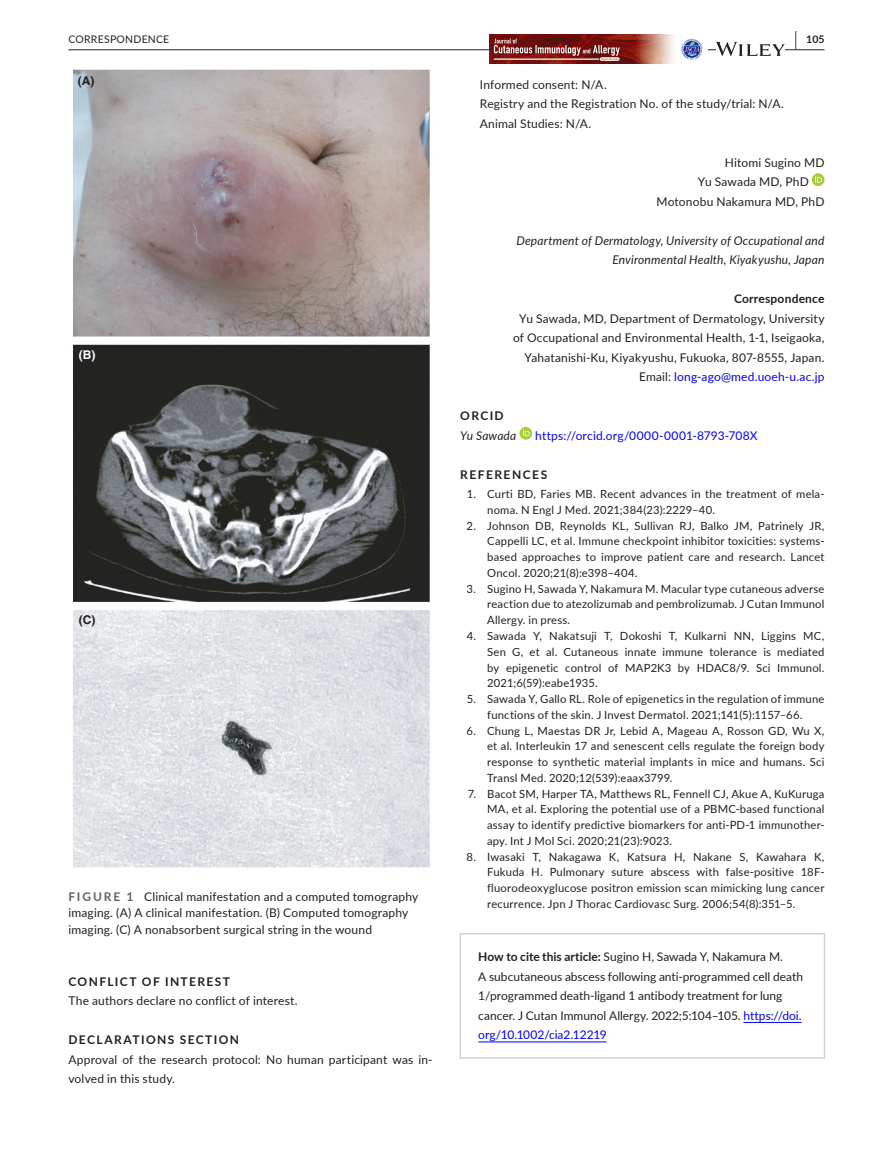
<style>
.page{position:relative;width:893px;height:1174px;background:#fff}
.page>*{position:absolute;margin:0;border:0;box-sizing:border-box;transform-origin:0 0}
.t1{font:12px/19.5px "Lato";letter-spacing:.01em;color:#231f20}
.t2{font:italic 12px/19.5px "Lato";letter-spacing:.015em;color:#231f20;text-align:right}
.t3{font:700 12px "Lato";letter-spacing:.115em;color:#231f20}
.t4{font:12px "Lato";letter-spacing:.015em;color:#00f}
.t5{font:700 12px "Lato";letter-spacing:.015em;color:#231f20}
.t6{font:700 12px "Helvetica";color:#231f20}
.t7{font:700 12px "Helvetica";color:#fff}
.t8{font:11.25px/15.8px "Lato";letter-spacing:.015em;color:#231f20;text-align:justify}
.t9{font:10.5px "Lato";letter-spacing:.02em;color:#231f20}
.t10{font:700 10.5px "Lato";color:#231f20}
.s1{font-size:19.5px}
.s2{font-weight:700;color:#636366}
.s3{color:#00f}
.s4{font-weight:700}
</style>
<div class="page">
<hr style="left:68px;top:49px;width:756px;height:1px;background:#231f20">
<img style="left:489px;top:35px;width:219px;height:28px">
<img style="left:565px;top:63px;width:76px;height:1px">
<img style="left:641px;top:63px;width:63px;height:1px">
<svg style="left:494px;top:38px;width:126px;height:23px;background:#904342"></svg>
<svg style="left:681px;top:38px;width:22px;height:22px"></svg>
<svg style="left:681px;top:39px;width:21px;height:21px"></svg>
<svg style="left:716px;top:42px;width:69px;height:14px"></svg>
<div style="left:460px;top:933px;width:365px;height:125px;border:2px solid #d1d2d4"></div>
<hr style="left:743px;top:1022px;width:59px;height:1px;background:#00f">
<hr style="left:478px;top:1041px;width:129px;height:1px;background:#00f">
<div style="left:812px;top:173px;width:12px;height:13px;background:#a5cd39;border-radius:50%"></div>
<svg style="left:815px;top:176px;width:7px;height:7px"></svg>
<svg style="left:519px;top:427px;width:13px;height:13px"></svg>
<svg style="left:523px;top:429px;width:7px;height:7px"></svg>
<div style="left:68px;top:69px;width:365px;height:799px;background:linear-gradient(to bottom,#fff,#fff)"></div>
<img style="left:72px;top:69px;width:357px;height:799px">
<p class="t9" style="left:68px;top:31px;width:102px">CORRESPONDENCE</p>
<p class="t10" style="left:795px;top:31px;width:31px"><span class="s1">|</span> 105</p>
<p class="t6" style="left:78px;top:73px;width:18px">(A)</p>
<p class="t7" style="left:79px;top:348px;width:18px">(B)</p>
<p class="t6" style="left:79px;top:613px;width:18px">(C)</p>
<p class="t1" style="left:68px;top:887px;width:351px;line-height:16.5px"><span class="s2">FIGURE 1</span> Clinical manifestation and a computed tomography imaging. (A) A clinical manifestation. (B) Computed tomography imaging. (C) A nonabsorbent surgical string in the wound</p>
<p class="t3" style="left:68px;top:972px;width:163px">CONFLICT OF INTEREST</p>
<p class="t1" style="left:68px;top:990px;width:231px">The authors declare no conflict of interest.</p>
<p class="t3" style="left:68px;top:1031px;width:172px">DECLARATIONS SECTION</p>
<p class="t1" style="left:68px;top:1049px;width:366px">Approval of the research protocol: No human participant was in&shy;volved in this study.</p>
<p class="t1" style="left:480px;top:74px;width:306px">Informed consent: N/A.<br>Registry and the Registration No. of the study/trial: N/A.<br>Animal Studies: N/A.</p>
<p class="t1" style="left:725px;top:152px;width:101px">Hitomi Sugino MD</p>
<p class="t1" style="left:698px;top:171px;width:112px">Yu Sawada MD, PhD</p>
<p class="t1" style="left:656px;top:191px;width:170px">Motonobu Nakamura MD, PhD</p>
<p class="t2" style="left:516px;top:230px;width:310px">Department of Dermatology, University of Occupational and<br>Environmental Health, Kiyakyushu, Japan</p>
<p class="t5" style="left:734px;top:290px;width:92px">Correspondence</p>
<p class="t1" style="left:513px;top:308px;width:313px;text-align:right">Yu Sawada, MD, Department of Dermatology, University of Occupational and Environmental Health, 1-1, Iseigaoka, Yahatanishi-Ku, Kiyakyushu, Fukuoka, 807-8555, Japan.<br>Email: <span class="s3">long-ago@med.uoeh-u.ac.jp</span></p>
<p class="t3" style="left:460px;top:407px;width:45px">ORCID</p>
<p class="t2" style="left:460px;top:425px;width:58px">Yu Sawada</p>
<p class="t4" style="left:535px;top:427px;width:224px">https://orcid.org/0000-0001-8793-708X</p>
<p class="t3" style="left:460px;top:465px;width:88px">REFERENCES</p>
<p class="t8" style="left:487px;top:486px;width:339px;text-indent:-20px">1. Curti BD, Faries MB. Recent advances in the treatment of mela&shy;noma. N Engl J Med. 2021;384(23):2229–40.</p>
<p class="t8" style="left:487px;top:517px;width:339px;text-indent:-21px">2. Johnson DB, Reynolds KL, Sullivan RJ, Balko JM, Patrinely JR, Cappelli LC, et al. Immune checkpoint inhibitor toxicities: systems&shy;based approaches to improve patient care and research. Lancet Oncol. 2020;21(8):e398–404.</p>
<p class="t8" style="left:487px;top:580px;width:339px;text-indent:-21px">3. Sugino H, Sawada Y, Nakamura M. Macular type cutaneous adverse reaction due to atezolizumab and pembrolizumab. J Cutan Immunol Allergy. in press.</p>
<p class="t8" style="left:487px;top:627px;width:339px;text-indent:-20px">4. Sawada Y, Nakatsuji T, Dokoshi T, Kulkarni NN, Liggins MC, Sen G, et al. Cutaneous innate immune tolerance is mediated by epigenetic control of MAP2K3 by HDAC8/9. Sci Immunol.<br>2021;6(59):eabe1935.</p>
<p class="t8" style="left:467px;top:690px;width:359px;text-align:center">5. Sawada Y, Gallo RL. Role of epigenetics in the regulation of immune functions of the skin. J Invest Dermatol. 2021;141(5):1157–66.</p>
<p class="t8" style="left:487px;top:722px;width:339px;text-indent:-21px">6. Chung L, Maestas DR Jr, Lebid A, Mageau A, Rosson GD, Wu X, et al. Interleukin 17 and senescent cells regulate the foreign body response to synthetic material implants in mice and humans. Sci Transl Med. 2020;12(539):eaax3799.</p>
<p class="t8" style="left:487px;top:785px;width:339px;text-indent:-19px">7. Bacot SM, Harper TA, Matthews RL, Fennell CJ, Akue A, KuKuruga MA, et al. Exploring the potential use of a PBMC-based functional assay to identify predictive biomarkers for anti-PD-1 immunother&shy;apy. Int J Mol Sci. 2020;21(23):9023.</p>
<p class="t8" style="left:487px;top:848px;width:339px;text-indent:-21px">8. Iwasaki T, Nakagawa K, Katsura H, Nakane S, Kawahara K, Fukuda H. Pulmonary suture abscess with false-positive 18F&shy;fluorodeoxyglucose positron emission scan mimicking lung cancer recurrence. Jpn J Thorac Cardiovasc Surg. 2006;54(8):351–5.</p>
<p class="t1" style="left:478px;top:946px;width:326px"><span class="s4">How to cite this article:</span> Sugino H, Sawada Y, Nakamura M.<br>A subcutaneous abscess following anti-programmed cell death 1/programmed death-ligand 1 antibody treatment for lung cancer. J Cutan Immunol Allergy. 2022;5:104–105. <span class="s3">https://doi. org/10.1002/cia2.12219</span></p>
</div>
